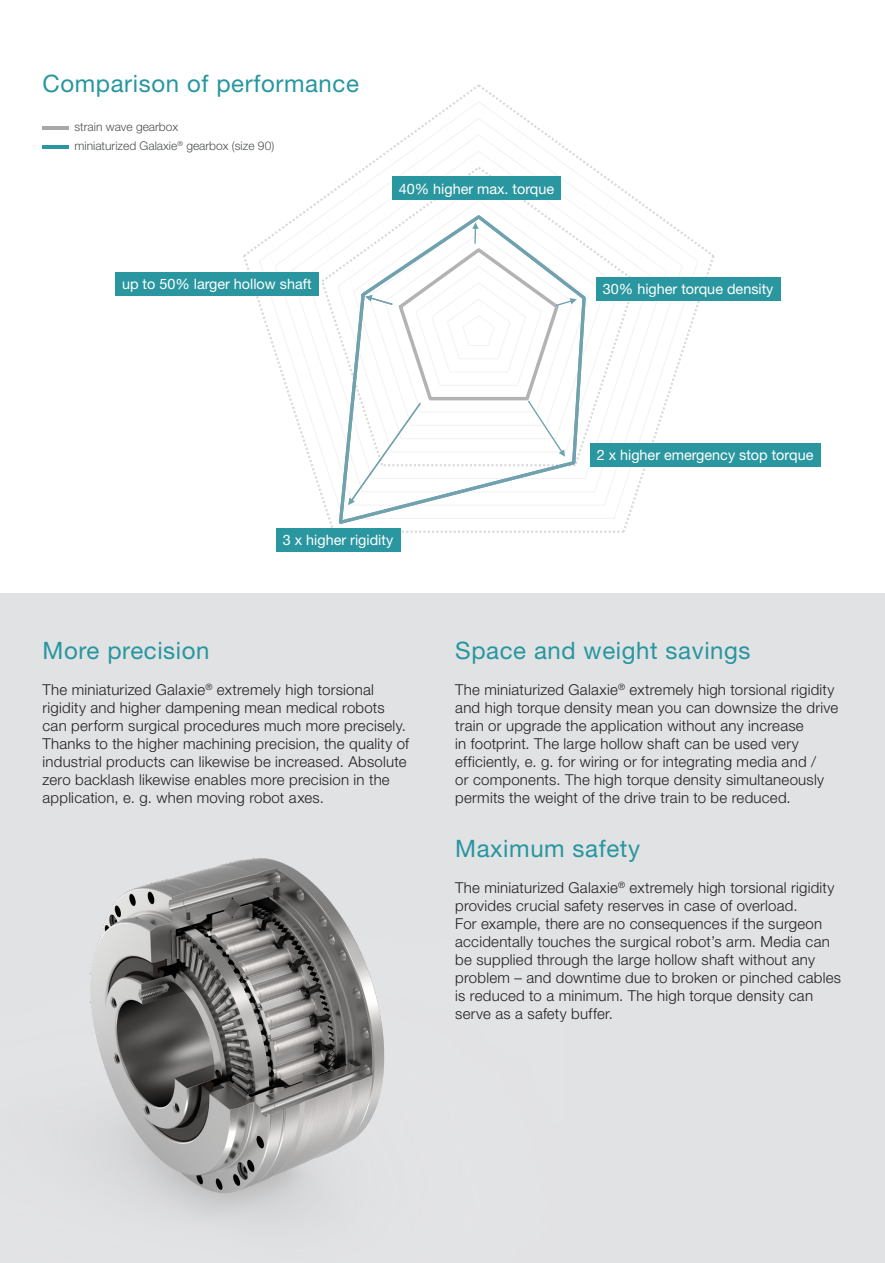
<style>
.page{position:relative;width:885px;height:1263px;background:#fff}
.page>*{position:absolute;margin:0;border:0;box-sizing:border-box;transform-origin:0 0}
.t1{font:24px "Helvetica Neue LT Std";letter-spacing:.025em;color:#26969f}
.t2{font:300 15px/18px "Helvetica Neue LT Std";letter-spacing:.015em;color:#231f20}
.t3{font:14.4px "Helvetica Neue LT Std";color:#fff}
.t4{font:300 12px/19.5px "Helvetica Neue LT Std";color:#4f5252}
</style>
<div class="page">
<div style="left:0;top:593px;width:884px;height:670px;background:#e1e2e4"></div>
<img style="left:90px;top:858px;width:295px;height:358px">
<svg style="left:243px;top:84px;width:578px;height:468px"></svg>
<svg style="left:348px;top:222px;width:228px;height:283px"></svg>
<div style="left:589px;top:443px;width:231px;height:24px;background:#2a969f"></div>
<div style="left:596px;top:277px;width:184px;height:24px;background:#2a969f"></div>
<div style="left:392px;top:176px;width:169px;height:24px;background:#2a969f"></div>
<div style="left:115px;top:272px;width:203px;height:24px;background:#2a969f"></div>
<div style="left:276px;top:528px;width:124px;height:24px;background:#2a969f"></div>
<hr style="left:43px;top:145px;width:26px;height:3px;background:#2a969f">
<hr style="left:43px;top:126px;width:26px;height:4px;background:#a7a9a9">
<h1 class="t1" style="left:43px;top:70px;width:318px">Comparison of performance</h1>
<p class="t4" style="left:74px;top:116px;width:201px">strain wave gearbox<br>miniaturized Galaxie<sup>®</sup> gearbox (size 90)</p>
<p class="t3" style="left:122px;top:275px;width:191px">up to 50% larger hollow shaft</p>
<p class="t3" style="left:399px;top:180px;width:157px">40% higher max. torque</p>
<p class="t3" style="left:603px;top:281px;width:172px">30% higher torque density</p>
<p class="t3" style="left:283px;top:531px;width:112px">3 x higher rigidity</p>
<p class="t3" style="left:596px;top:446px;width:218px">2 x higher emergency stop torque</p>
<h1 class="t1" style="left:43px;top:636px;width:168px">More precision</h1>
<p class="t2" style="left:43px;top:681px;width:368px">The miniaturized Galaxie<sup>®</sup> extremely high torsional rigidity and higher dampening mean medical robots can perform surgical procedures much more precisely.<br>Thanks to the higher machining precision, the quality of industrial products can likewise be increased. Absolute zero backlash likewise enables more precision in the application, e. g. when moving robot axes.</p>
<h1 class="t1" style="left:455px;top:636px;width:297px">Space and weight savings</h1>
<p class="t2" style="left:455px;top:681px;width:384px">The miniaturized Galaxie<sup>®</sup> extremely high torsional rigidity and high torque density mean you can downsize the drive train or upgrade the application without any increase<br>in footprint. The large hollow shaft can be used very efficiently, e. g. for wiring or for integrating media and /<br>or components. The high torque density simultaneously permits the weight of the drive train to be reduced.</p>
<h1 class="t1" style="left:455px;top:834px;width:186px">Maximum safety</h1>
<p class="t2" style="left:455px;top:878px;width:387px">The miniaturized Galaxie<sup>®</sup> extremely high torsional rigidity provides crucial safety reserves in case of overload.<br>For example, there are no consequences if the surgeon accidentally touches the surgical robot’s arm. Media can be supplied through the large hollow shaft without any problem – and downtime due to broken or pinched cables is reduced to a minimum. The high torque density can serve as a safety buffer.</p>
</div>
